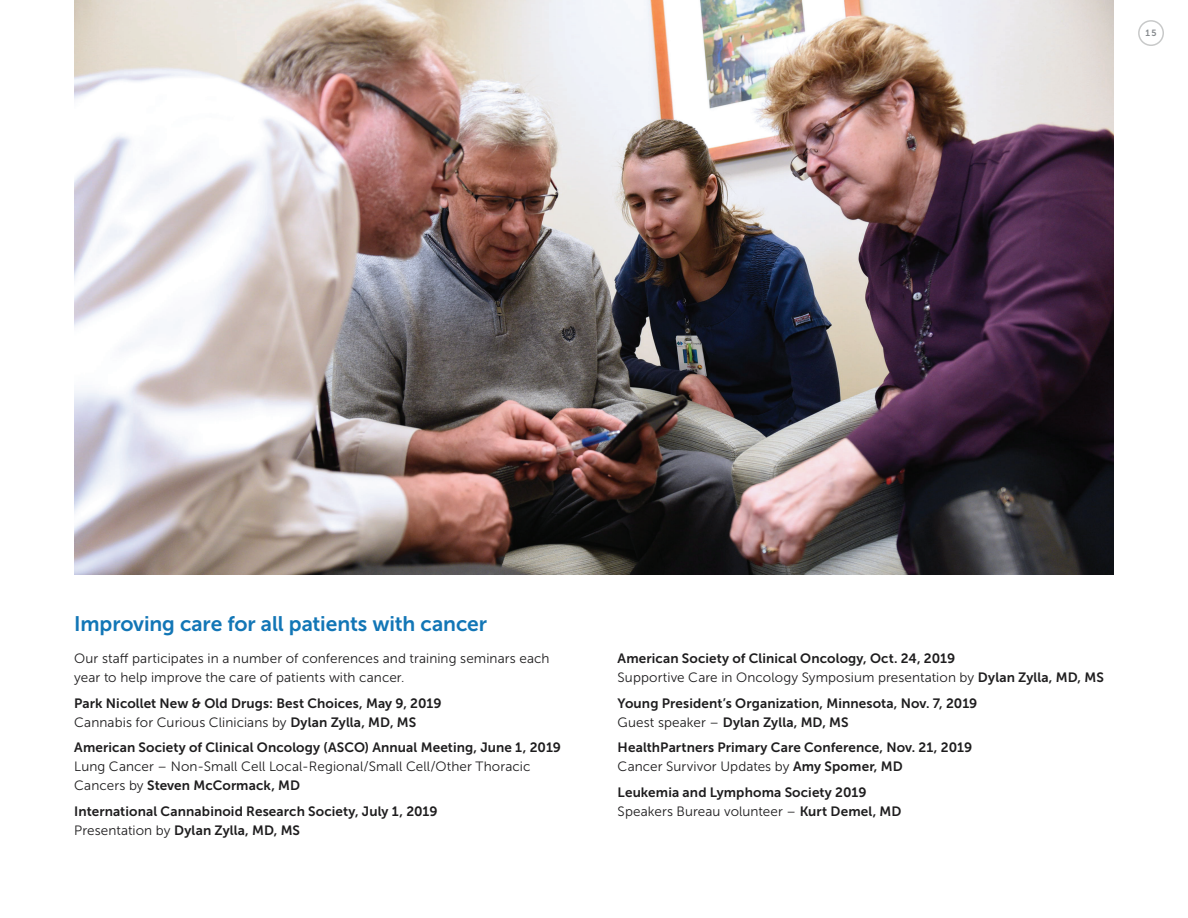
<style>
.page{position:relative;width:1188px;height:918px;background:#fff}
.page>*{position:absolute;margin:0;border:0;box-sizing:border-box;transform-origin:0 0}
.t1{font:21px "Museo Sans 700";letter-spacing:-.005em;color:#1276b6}
.t2{font:13.5px/25.7px "Museo Sans 700";letter-spacing:.01em;color:#1e1d1e}
.t3{font:13.5px/18.9px "Museo Sans 300";letter-spacing:.005em;color:#1e1d1e}
.t4{font:9px "Museo Sans 700";color:#868a8e}
.s1{font-family:"Museo Sans 700"}
.s2{font-family:"Museo Sans 300"}
</style>
<div class="page">
<div style="left:1138px;top:20px;width:26px;height:26px;border:2px solid #c8c9c9;border-radius:50%"></div>
<img style="left:75px;top:0;width:1039px;height:575px">
<p class="t4" style="left:1146px;top:28px;width:12px">15</p>
<h1 class="t1" style="left:74px;top:612px;width:414px">Improving care for all patients with cancer</h1>
<p class="t3" style="left:74px;top:649px;width:477px">Our staff participates in a number of conferences and training seminars each year to help improve the care of patients with cancer.</p>
<p class="t2" style="left:74px;top:690px;width:369px">Park Nicollet New &amp; Old Drugs: Best Choices, May 9, 2019</p>
<p class="t3" style="left:74px;top:713px;width:344px">Cannabis for Curious Clinicians by <span class="s1">Dylan Zylla, MD, MS</span></p>
<p class="t2" style="left:74px;top:735px;width:488px">American Society of Clinical Oncology (ASCO) Annual Meeting, June 1, 2019</p>
<p class="t3" style="left:74px;top:757px;width:458px">Lung Cancer – Non-Small Cell Local-Regional/Small Cell/Other Thoracic</p>
<p class="t2" style="left:74px;top:773px;width:365px"><span class="s2">Cancers by</span> Steven McCormack, MD<br>International Cannabinoid Research Society, July 1, 2019</p>
<p class="t2" style="left:74px;top:817px;width:227px"><span class="s2">Presentation by</span> Dylan Zylla, MD, MS</p>
<p class="t2" style="left:618px;top:646px;width:339px">American Society of Clinical Oncology, Oct. 24, 2019</p>
<p class="t3" style="left:618px;top:668px;width:488px">Supportive Care in Oncology Symposium presentation by <span class="s1">Dylan Zylla, MD, MS</span></p>
<p class="t2" style="left:618px;top:694px;width:361px;line-height:18.9px">Young President’s Organization, Minnesota, Nov. 7, 2019<br><span class="s2">Guest speaker –</span> Dylan Zylla, MD, MS</p>
<p class="t2" style="left:618px;top:735px;width:356px">HealthPartners Primary Care Conference, Nov. 21, 2019</p>
<p class="t3" style="left:618px;top:757px;width:287px">Cancer Survivor Updates by <span class="s1">Amy Spomer, MD</span></p>
<p class="t2" style="left:618px;top:779px;width:251px">Leukemia and Lymphoma Society 2019</p>
<p class="t3" style="left:618px;top:802px;width:285px">Speakers Bureau volunteer – <span class="s1">Kurt Demel, MD</span></p>
</div>
